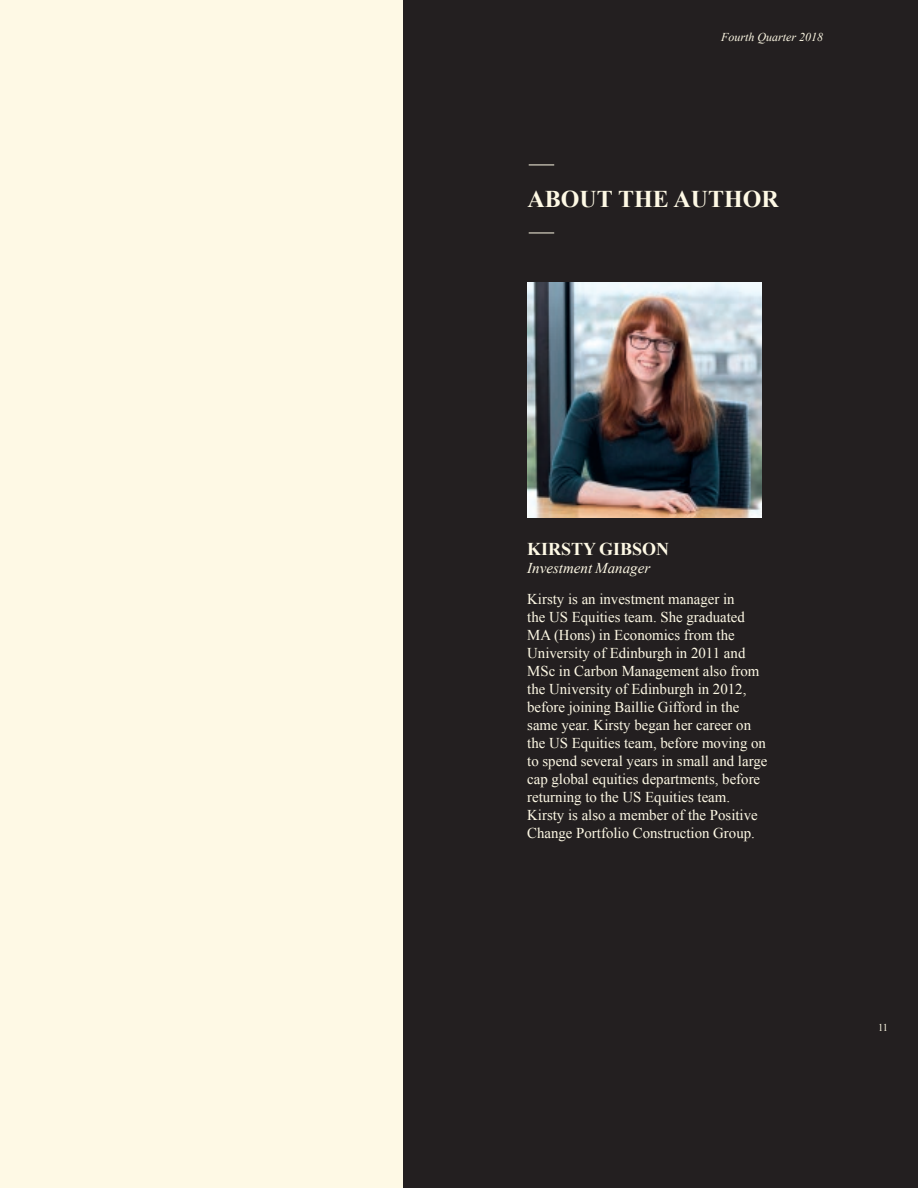
<style>
.page{position:relative;width:918px;height:1188px;background:#231f20}
.page>*{position:absolute;margin:0;border:0;box-sizing:border-box;transform-origin:0 0}
.t1{font:700 24px "Times New Roman";color:#fef9e5}
.t2{font:700 18px "Times New Roman";color:#fef9e5}
.t3{font:15px/18px "Times New Roman";color:#fef9e5}
.t4{font:italic 15px "Times New Roman";color:#fef9e5}
.t5{font:italic 12px "Times New Roman";color:#fef9e5}
.t6{font:10.5px "Times New Roman";color:#fef9e5}
</style>
<div class="page">
<svg style="left:529px;top:165px;width:25px;height:1px"></svg>
<svg style="left:529px;top:233px;width:25px;height:1px"></svg>
<img style="left:527px;top:283px;width:235px;height:234px">
<div style="left:0;top:0;width:403px;height:1188px;background:#fef9e5"></div>
<p class="t5" style="left:721px;top:29px;width:103px">Fourth Quarter 2018</p>
<h1 class="t1" style="left:528px;top:182px;width:253px">ABOUT THE AUTHOR</h1>
<p class="t2" style="left:527px;top:536px;width:143px">KIRSTY GIBSON</p>
<p class="t4" style="left:527px;top:558px;width:124px">Investment Manager</p>
<p class="t3" style="left:527px;top:589px;width:242px">Kirsty is an investment manager in<br>the US Equities team. She graduated MA (Hons) in Economics from the University of Edinburgh in 2011 and MSc in Carbon Management also from the University of Edinburgh in 2012, before joining Baillie Gifford in the same year. Kirsty began her career on the US Equities team, before moving on to spend several years in small and large cap global equities departments, before returning to the US Equities team.<br>Kirsty is also a member of the Positive Change Portfolio Construction Group.</p>
<p class="t6" style="left:878px;top:1020px;width:12px">11</p>
</div>
